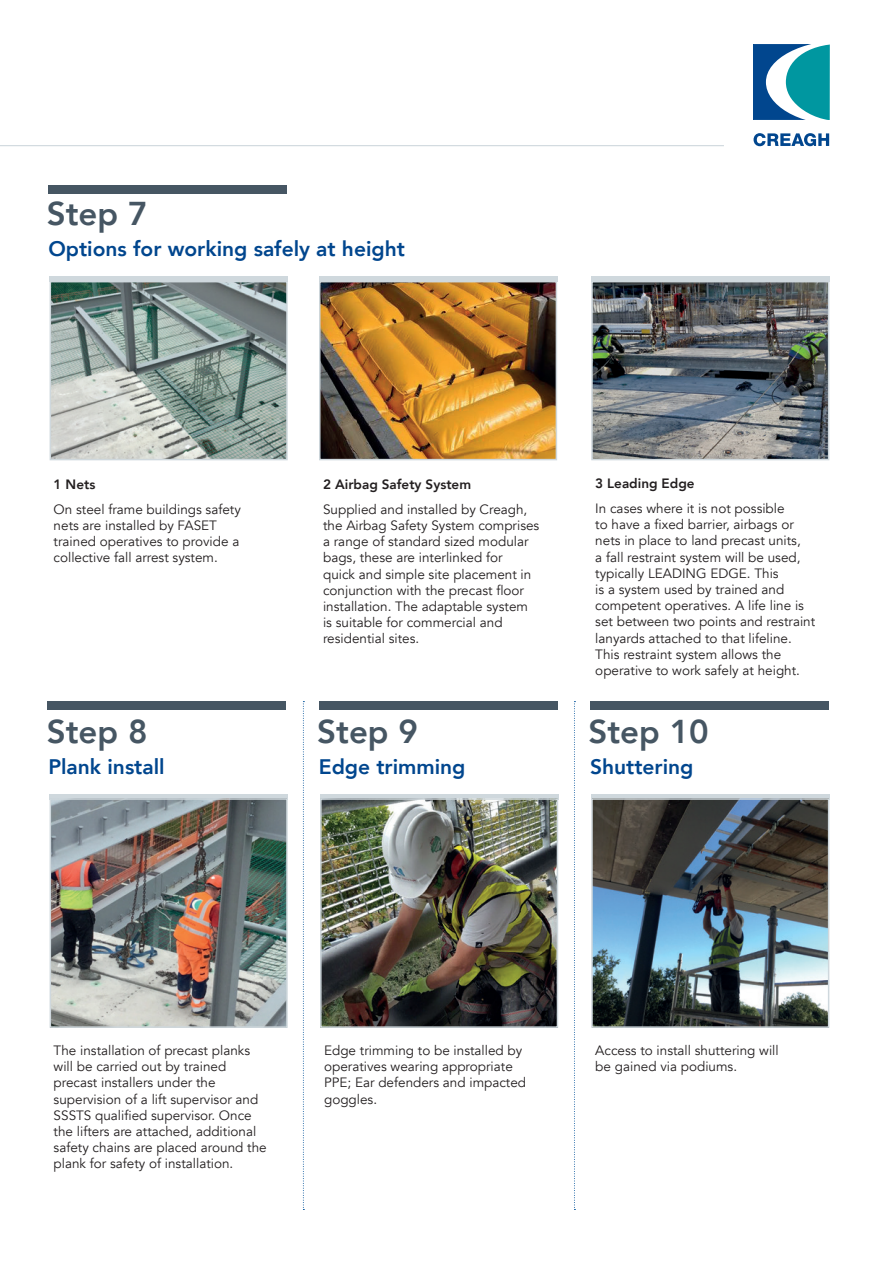
<style>
.page{position:relative;width:893px;height:1263px;background:#fff}
.page>*{position:absolute;margin:0;border:0;box-sizing:border-box;transform-origin:0 0}
.t1{font:800 33px "Avenir";color:#465663}
.t2{font:800 21px "Avenir";color:#01468e}
.t3{font:13.5px/16.2px "Avenir";color:#231f20}
.t4{font:800 13.5px "Avenir";color:#231f20}
</style>
<div class="page">
<div style="left:50px;top:276px;width:238px;height:6px;background:#cfd8dd"></div>
<div style="left:50px;top:794px;width:238px;height:5px;background:#cfd8dd"></div>
<div style="left:319px;top:276px;width:238px;height:6px;background:#cfd8dd"></div>
<div style="left:320px;top:794px;width:238px;height:5px;background:#cfd8dd"></div>
<div style="left:591px;top:276px;width:238px;height:6px;background:#cfd8dd"></div>
<div style="left:591px;top:794px;width:238px;height:5px;background:#cfd8dd"></div>
<svg style="left:753px;top:133px;width:76px;height:13px"></svg>
<svg style="left:753px;top:44px;width:76px;height:76px"></svg>
<div style="left:47px;top:701px;width:238px;height:9px;background:#465663"></div>
<div style="left:319px;top:701px;width:238px;height:9px;background:#465663"></div>
<div style="left:48px;top:185px;width:238px;height:8px;background:#465663"></div>
<div style="left:591px;top:701px;width:238px;height:9px;background:#465663"></div>
<hr style="left:0;top:145px;width:724px;height:1px;background:#cfd8dd">
<img style="left:53px;top:284px;width:232px;height:173px">
<div style="left:50px;top:281px;width:238px;height:179px;border:2px solid #cfd8dd"></div>
<img style="left:53px;top:801px;width:232px;height:224px">
<div style="left:50px;top:798px;width:238px;height:230px;border:2px solid #cfd8dd"></div>
<img style="left:322px;top:284px;width:232px;height:173px">
<div style="left:319px;top:281px;width:238px;height:179px;border:2px solid #cfd8dd"></div>
<img style="left:323px;top:801px;width:232px;height:224px">
<div style="left:320px;top:798px;width:238px;height:230px;border:2px solid #cfd8dd"></div>
<img style="left:594px;top:284px;width:232px;height:173px">
<div style="left:591px;top:281px;width:238px;height:179px;border:2px solid #cfd8dd"></div>
<img style="left:594px;top:801px;width:232px;height:224px">
<div style="left:591px;top:798px;width:238px;height:230px;border:2px solid #cfd8dd"></div>
<svg style="left:303px;top:701px;width:1px;height:509px"></svg>
<svg style="left:574px;top:701px;width:1px;height:509px"></svg>
<p class="t1" style="left:47px;top:188px;width:102px">Step 7</p>
<p class="t2" style="left:48px;top:233px;width:358px">Options for working safely at height</p>
<p class="t4" style="left:54px;top:474px;width:43px">1 Nets</p>
<p class="t3" style="left:54px;top:501px;width:189px">On steel frame buildings safety nets are installed by FASET trained operatives to provide a collective fall arrest system.</p>
<p class="t4" style="left:323px;top:474px;width:150px">2 Airbag Safety System</p>
<p class="t3" style="left:323px;top:501px;width:218px">Supplied and installed by Creagh, the Airbag Safety System comprises a range of standard sized modular bags, these are interlinked for<br>quick and simple site placement in conjunction with the precast floor installation. The adaptable system is suitable for commercial and residential sites.</p>
<p class="t4" style="left:595px;top:473px;width:101px">3 Leading Edge</p>
<p class="t3" style="left:595px;top:500px;width:221px">In cases where it is not possible<br>to have a fixed barrier, airbags or nets in place to land precast units,<br>a fall restraint system will be used, typically LEADING EDGE. This<br>is a system used by trained and competent operatives. A life line is set between two points and restraint lanyards attached to that lifeline.<br>This restraint system allows the operative to work safely at height.</p>
<p class="t1" style="left:47px;top:705px;width:102px">Step 8</p>
<p class="t1" style="left:317px;top:705px;width:102px">Step 9</p>
<p class="t1" style="left:588px;top:705px;width:122px">Step 10</p>
<p class="t2" style="left:48px;top:750px;width:118px">Plank install</p>
<p class="t2" style="left:319px;top:750px;width:148px">Edge trimming</p>
<p class="t2" style="left:590px;top:750px;width:105px">Shuttering</p>
<p class="t3" style="left:54px;top:1042px;width:215px">The installation of precast planks will be carried out by trained precast installers under the supervision of a lift supervisor and SSSTS qualified supervisor. Once the lifters are attached, additional safety chains are placed around the plank for safety of installation.</p>
<p class="t3" style="left:324px;top:1042px;width:204px">Edge trimming to be installed by operatives wearing appropriate<br>PPE; Ear defenders and impacted goggles.</p>
<p class="t3" style="left:595px;top:1042px;width:185px">Access to install shuttering will be gained via podiums.</p>
</div>
